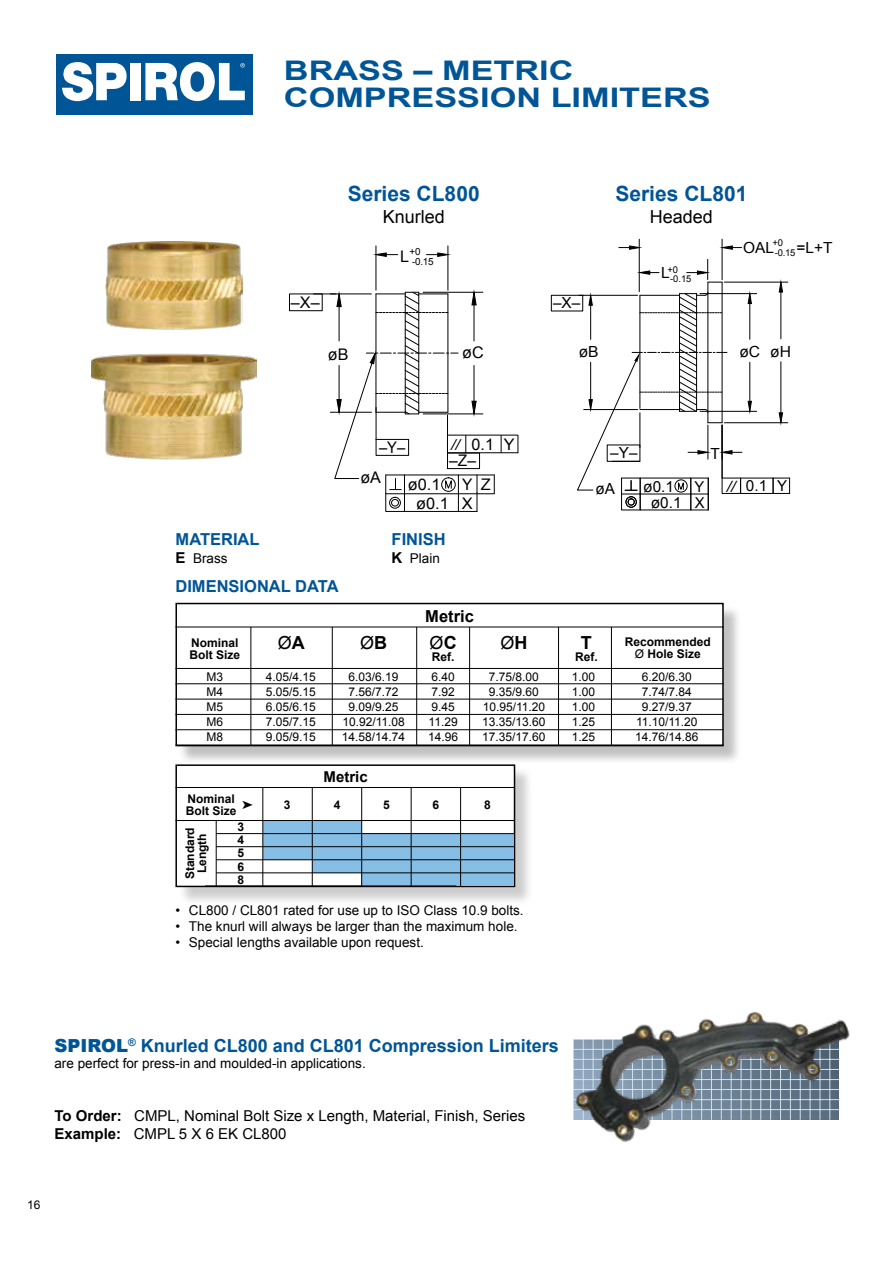
<style>
.page{position:relative;width:893px;height:1263px;background:#fff}
.page>*{position:absolute;margin:0;border:0;box-sizing:border-box;transform-origin:0 0}
.t1{font:700 27px/27px "Arial";color:#005596;scale:1.27 1}
.t2{font:700 21px "Arial";color:#005596}
.t3{font:700 18px "Arial";color:#005596}
.t4{font:18px "Arial";color:#000}
.t5{font:700 18px "Arial";color:#000}
.t6{font:700 16.5px "Arial";color:#005596}
.t7{font:700 16.5px "Arial";color:#000}
.t8{font:16.05px/18.1px "Arial";color:#000}
.t9{font:16.05px/29.5px "Arial";color:#000;scale:.92 1}
.t10{font:italic 15.6px "Arial";color:#000}
.t11{font:15.3px "Arial";color:#000}
.t12{font:15px/18px "Arial";color:#000}
.t13{font:700 15px "Arial";color:#000}
.t14{font:13.5px "Arial";color:#000}
.t15{font:12px/15px "Arial";color:#000;text-align:justify}
.t16{font:700 12px/13.2px "Arial";color:#000;text-align:center}
.t17{font:9.9px/10.5px "Arial";color:#000}
.t18{font:9.45px/10.1px "Arial";color:#000}
.s1{font-size:16.05px}
.s2{font-style:italic;font-size:15.15px}
.s3{font-weight:700;font-size:15px}
.s4{font-size:15px}
.s5{font-weight:700}
.s6{font-weight:400}
.s7{font-weight:900}
</style>
<div class="page">
<img style="left:573px;top:1011px;width:277px;height:131px">
<div style="left:178px;top:767px;width:356px;height:139px;background:#000;opacity:.2"></div>
<div style="left:176px;top:765px;width:338px;height:121px;background:#fff"></div>
<div style="left:175px;top:764px;width:340px;height:123px;border:2px solid #000"></div>
<div style="left:263px;top:821px;width:49px;height:39px;background:#86bee5"></div>
<div style="left:312px;top:820px;width:50px;height:53px;background:#86bee5"></div>
<div style="left:362px;top:834px;width:49px;height:52px;background:#86bee5"></div>
<div style="left:411px;top:834px;width:50px;height:52px;background:#86bee5"></div>
<div style="left:461px;top:834px;width:53px;height:52px;background:#86bee5"></div>
<hr style="left:216px;top:846px;width:298px;height:1px;background:#000">
<hr style="left:205px;top:886px;width:251px;height:1px;background:#000">
<hr style="left:216px;top:859px;width:298px;height:1px;background:#000">
<hr style="left:263px;top:787px;width:1px;height:99px;background:#000">
<hr style="left:312px;top:787px;width:1px;height:99px;background:#000">
<hr style="left:361px;top:787px;width:1px;height:99px;background:#000">
<hr style="left:411px;top:787px;width:1px;height:99px;background:#000">
<hr style="left:460px;top:787px;width:1px;height:99px;background:#000">
<hr style="left:216px;top:833px;width:298px;height:1px;background:#000">
<hr style="left:216px;top:872px;width:298px;height:1px;background:#000">
<hr style="left:216px;top:820px;width:1px;height:66px;background:#000">
<hr style="left:175px;top:820px;width:340px;height:1px;background:#000">
<hr style="left:175px;top:787px;width:340px;height:1px;background:#000">
<div style="left:178px;top:605px;width:564px;height:160px;background:#000;opacity:.25"></div>
<div style="left:176px;top:603px;width:547px;height:143px;background:#fff"></div>
<div style="left:175px;top:603px;width:549px;height:143px;border:2px solid #000"></div>
<hr style="left:332px;top:627px;width:1px;height:118px;background:#000">
<hr style="left:416px;top:627px;width:1px;height:118px;background:#000">
<hr style="left:251px;top:627px;width:1px;height:118px;background:#000">
<hr style="left:175px;top:627px;width:549px;height:1px;background:#000">
<hr style="left:558px;top:627px;width:1px;height:118px;background:#000">
<hr style="left:175px;top:668px;width:549px;height:1px;background:#000">
<hr style="left:175px;top:683px;width:549px;height:1px;background:#000">
<hr style="left:175px;top:699px;width:549px;height:1px;background:#000">
<hr style="left:175px;top:714px;width:549px;height:1px;background:#000">
<hr style="left:175px;top:729px;width:549px;height:1px;background:#000">
<hr style="left:175px;top:745px;width:549px;height:1px;background:#000">
<hr style="left:469px;top:627px;width:1px;height:118px;background:#000">
<hr style="left:611px;top:627px;width:1px;height:118px;background:#000">
<img style="left:105px;top:241px;width:137px;height:89px">
<img style="left:91px;top:353px;width:166px;height:107px">
<hr style="left:376px;top:246px;width:1px;height:44px;background:#000">
<hr style="left:448px;top:246px;width:1px;height:44px;background:#000">
<svg style="left:374px;top:253px;width:24px;height:4px"></svg>
<svg style="left:426px;top:253px;width:24px;height:4px"></svg>
<div style="left:289px;top:294px;width:33px;height:17px;border:1px solid #000"></div>
<svg style="left:313px;top:290px;width:206px;height:222px"></svg>
<div style="left:551px;top:295px;width:32px;height:16px;border:1px solid #000"></div>
<hr style="left:639px;top:239px;width:1px;height:53px;background:#000">
<hr style="left:722px;top:239px;width:1px;height:41px;background:#000">
<svg style="left:720px;top:246px;width:22px;height:4px"></svg>
<svg style="left:619px;top:246px;width:22px;height:4px"></svg>
<svg style="left:577px;top:259px;width:213px;height:251px"></svg>
<div style="left:56px;top:54px;width:196px;height:60px;background:#005596"></div>
<div style="left:130px;top:63px;width:10px;height:37px;background:#fff"></div>
<svg style="left:62px;top:62px;width:65px;height:39px"></svg>
<svg style="left:145px;top:62px;width:100px;height:40px"></svg>
<h1 class="t1" style="left:284px;top:57px;width:338px">BRASS – METRIC<br>COMPRESSION LIMITERS</h1>
<h2 class="t2" style="left:348px;top:180px;width:133px">Series CL800</h2>
<h3 class="t4" style="left:383px;top:204px;width:64px">Knurled</h3>
<h3 class="t8" style="left:291px;top:293px;width:30px">–X–</h3>
<p class="t17" style="left:412px;top:246px;width:23px;text-indent:-12px"><span class="s1">L</span>+0 -0.15</p>
<h3 class="t8" style="left:328px;top:345px;width:22px">øB</h3>
<h3 class="t8" style="left:462px;top:343px;width:23px">øC</h3>
<h3 class="t8" style="left:451px;top:436px;width:65px"><span class="s2">//</span> 0.1 Y</h3>
<h3 class="t9" style="left:360px;top:433px;width:50px;text-indent:19px">–Y– øA</h3>
<h3 class="t8" style="left:449px;top:452px;width:28px">–Z–</h3>
<h3 class="t8" style="left:408px;top:476px;width:34px">ø0.1</h3>
<h3 class="t8" style="left:462px;top:476px;width:12px">Y<br>X</h3>
<h3 class="t8" style="left:481px;top:476px;width:11px">Z</h3>
<h3 class="t8" style="left:416px;top:494px;width:34px">ø0.1</h3>
<h3 class="t6" style="left:176px;top:529px;width:86px">MATERIAL</h3>
<h3 class="t6" style="left:392px;top:529px;width:56px">FINISH</h3>
<p class="t14" style="left:176px;top:550px;width:54px"><span class="s3">E</span> Brass</p>
<p class="t14" style="left:392px;top:550px;width:50px"><span class="s3">K</span> Plain</p>
<h3 class="t6" style="left:175px;top:575px;width:165px">DIMENSIONAL DATA</h3>
<h2 class="t2" style="left:615px;top:180px;width:133px">Series CL801</h2>
<h3 class="t4" style="left:650px;top:204px;width:65px">Headed</h3>
<p class="t11" style="left:553px;top:293px;width:29px">–X–</p>
<p class="t18" style="left:661px;top:265px;width:32px;line-height:9.4px;text-indent:6px">+0<br><sup>L</sup> -0.15</p>
<p class="t18" style="left:772px;top:238px;width:24px">+0 -0.15</p>
<p class="t11" style="left:743px;top:238px;width:32px">OAL</p>
<p class="t11" style="left:796px;top:238px;width:38px">=L+T</p>
<p class="t11" style="left:579px;top:341px;width:21px">øB</p>
<p class="t11" style="left:739px;top:341px;width:22px">øC</p>
<p class="t11" style="left:770px;top:341px;width:22px">øH</p>
<p class="t11" style="left:610px;top:443px;width:29px">–Y–</p>
<p class="t11" style="left:710px;top:444px;width:11px">T</p>
<p class="t11" style="left:595px;top:479px;width:21px">øA</p>
<p class="t11" style="left:651px;top:492px;width:32px">ø0.1</p>
<h3 class="t10" style="left:727px;top:476px;width:10px">//</h3>
<p class="t11" style="left:643px;top:476px;width:32px">ø0.1</p>
<p class="t12" style="left:695px;top:478px;width:11px">Y</p>
<p class="t11" style="left:746px;top:476px;width:43px">0.1 <span class="s4">Y</span></p>
<p class="t12" style="left:695px;top:493px;width:11px">X</p>
<p class="t16" style="left:191px;top:636px;width:49px">Nominal</p>
<h3 class="t4" style="left:278px;top:631px;width:28px">Ø<span class="s5">A</span></h3>
<p class="t16" style="left:189px;top:648px;width:52px">Bolt Size</p>
<p class="t15" style="left:206px;top:670px;width:18px">M3<br>M4<br>M5<br>M6<br>M8</p>
<p class="t15" style="left:266px;top:670px;width:52px">4.05/4.15<br>5.05/5.15<br>6.05/6.15<br>7.05/7.15<br>9.05/9.15</p>
<h3 class="t4" style="left:360px;top:631px;width:28px">Ø<span class="s5">B</span></h3>
<h3 class="t7" style="left:425px;top:605px;width:50px">Metric</h3>
<h3 class="t4" style="left:430px;top:631px;width:28px">Ø<span class="s5">C</span></h3>
<p class="t16" style="left:432px;top:651px;width:24px">Ref.</p>
<h3 class="t4" style="left:501px;top:631px;width:28px">Ø<span class="s5">H</span></h3>
<h3 class="t5" style="left:581px;top:630px;width:12px">T</h3>
<p class="t16" style="left:575px;top:650px;width:24px">Ref.</p>
<p class="t16" style="left:625px;top:636px;width:88px;line-height:12px">Recommended<br><span class="s6">Ø</span> Hole Size</p>
<p class="t15" style="left:342px;top:670px;width:65px;text-align:center">6.03/6.19<br>7.56/7.72<br>9.09/9.25<br>10.92/11.08<br>14.58/14.74</p>
<p class="t15" style="left:635px;top:670px;width:65px;text-align:center">6.20/6.30<br>7.74/7.84<br>9.27/9.37<br>11.10/11.20<br>14.76/14.86</p>
<p class="t15" style="left:482px;top:670px;width:65px;text-align:center">7.75/8.00<br>9.35/9.60<br>10.95/11.20<br>13.35/13.60<br>17.35/17.60</p>
<p class="t15" style="left:572px;top:670px;width:25px">1.00<br>1.00<br>1.00<br>1.25<br>1.25</p>
<p class="t15" style="left:428px;top:670px;width:32px;text-align:left">6.40<br>7.92<br>9.45<br>11.29<br>14.96</p>
<p class="t13" style="left:324px;top:767px;width:46px">Metric</p>
<p class="t16" style="left:186px;top:793px;width:52px;line-height:12px;text-align:left">Nominal<br>Bolt Size</p>
<p class="t16" style="left:184px;top:879px;width:54px;line-height:12px;rotate:-90deg">Standard<br>Length</p>
<p class="t16" style="left:237px;top:821px;width:8px;text-align:justify">3<br>4<br>5<br>6<br>8</p>
<p class="t16" style="left:284px;top:798px;width:8px">3</p>
<p class="t16" style="left:334px;top:798px;width:8px">4</p>
<p class="t16" style="left:383px;top:798px;width:8px">5</p>
<p class="t16" style="left:432px;top:798px;width:8px">6</p>
<p class="t16" style="left:484px;top:798px;width:8px">8</p>
<p class="t14" style="left:175px;top:901px;width:350px">• CL800 / CL801 rated for use up to ISO Class 10.9 bolts.</p>
<p class="t14" style="left:175px;top:917px;width:344px">• The knurl will always be larger than the maximum hole.</p>
<p class="t14" style="left:175px;top:934px;width:250px">• Special lengths available upon request.</p>
<h3 class="t3" style="left:54px;top:1034px;width:506px"><span class="s7">SPIROL</span><sup>®</sup> Knurled CL800 and CL801 Compression Limiters</h3>
<p class="t14" style="left:54px;top:1055px;width:313px">are perfect for press-in and moulded-in applications.</p>
<p class="t12" style="left:54px;top:1107px;width:472px"><span class="s5">To Order:</span> CMPL, Nominal Bolt Size x Length, Material, Finish, Series<br><span class="s5">Example:</span> CMPL 5 X 6 EK CL800</p>
<p class="t15" style="left:27px;top:1198px;width:15px">16</p>
</div>
